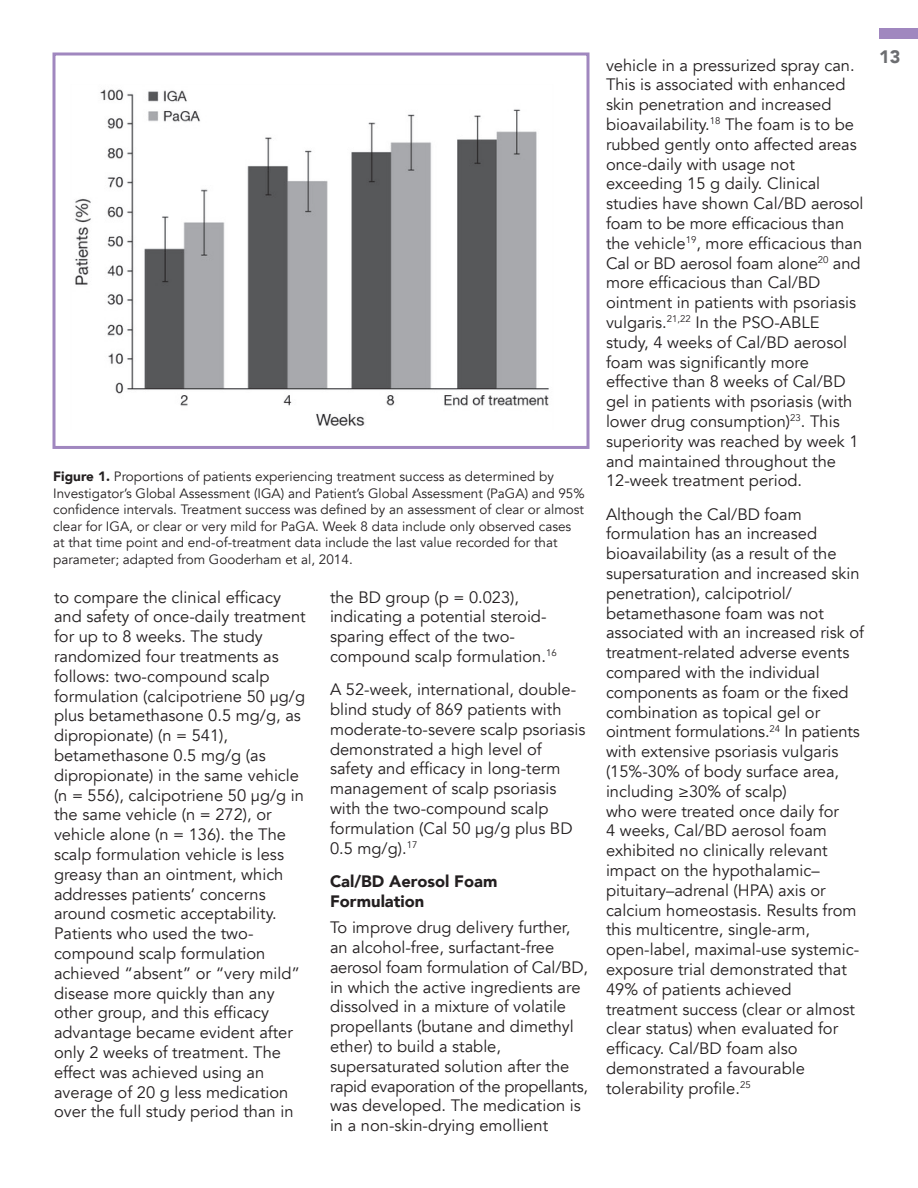
<style>
.page{position:relative;width:918px;height:1188px;background:#fff}
.page>*{position:absolute;margin:0;border:0;box-sizing:border-box;transform-origin:0 0}
.t1{font:900 18px "Avenir";color:#6c6d70}
.References{font:16.5px/19.8px "Avenir";color:#231f20}
.References-2{font:900 16.5px/19.8px "Avenir";color:#231f20}
.References-3{font:13.5px/16.5px "Avenir";color:#231f20}
.s1{font-weight:900}
</style>
<div class="page">
<div style="left:879px;top:28px;width:39px;height:11px;background:#a087bf"></div>
<img style="left:75px;top:89px;width:474px;height:337px">
<div style="left:52px;top:52px;width:538px;height:397px;border:3px solid #a087bf"></div>
<p class="References-3" style="left:53px;top:469px;width:533px"><span class="s1">Figure 1.</span> Proportions of patients experiencing treatment success as determined by Investigator’s Global Assessment (IGA) and Patient’s Global Assessment (PaGA) and 95% confidence intervals. Treatment success was defined by an assessment of clear or almost clear for IGA, or clear or very mild for PaGA. Week 8 data include only observed cases at that time point and end-of-treatment data include the last value recorded for that parameter; adapted from Gooderham et al, 2014.</p>
<p class="References" style="left:54px;top:587px;width:253px">to compare the clinical efficacy and safety of once-daily treatment for up to 8 weeks. The study randomized four treatments as follows: two-compound scalp formulation (calcipotriene 50 µg/g plus betamethasone 0.5 mg/g, as dipropionate) (n = 541), betamethasone 0.5 mg/g (as dipropionate) in the same vehicle (n = 556), calcipotriene 50 µg/g in the same vehicle (n = 272), or vehicle alone (n = 136). the The scalp formulation vehicle is less greasy than an ointment, which addresses patients’ concerns around cosmetic acceptability.<br>Patients who used the two&shy;compound scalp formulation achieved “absent” or “very mild” disease more quickly than any other group, and this efficacy advantage became evident after only 2 weeks of treatment. The effect was achieved using an average of 20 g less medication over the full study period than in</p>
<p class="References" style="left:330px;top:587px;width:228px">the BD group (p = 0.023), indicating a potential steroid&shy;sparing effect of the two&shy;compound scalp formulation.<sup>16</sup></p>
<p class="References" style="left:330px;top:680px;width:257px">A 52-week, international, double&shy;blind study of 869 patients with moderate-to-severe scalp psoriasis demonstrated a high level of safety and efficacy in long-term management of scalp psoriasis with the two-compound scalp formulation (Cal 50 µg/g plus BD<br>0.5 mg/g).<sup>17</sup></p>
<p class="References-2" style="left:330px;top:871px;width:169px">Cal/BD Aerosol Foam<br>Formulation</p>
<p class="References" style="left:330px;top:918px;width:259px">To improve drug delivery further, an alcohol-free, surfactant-free aerosol foam formulation of Cal/BD, in which the active ingredients are dissolved in a mixture of volatile propellants (butane and dimethyl ether) to build a stable, supersaturated solution after the rapid evaporation of the propellants, was developed. The medication is in a non-skin-drying emollient</p>
<p class="References" style="left:606px;top:55px;width:259px">vehicle in a pressurized spray can.<br>This is associated with enhanced skin penetration and increased bioavailability.<sup>18</sup> The foam is to be rubbed gently onto affected areas once-daily with usage not exceeding 15 g daily. Clinical studies have shown Cal/BD aerosol foam to be more efficacious than the vehicle<sup>19</sup>, more efficacious than<br>Cal or BD aerosol foam alone<sup>20</sup> and more efficacious than Cal/BD ointment in patients with psoriasis vulgaris.<sup>21,22</sup> In the PSO-ABLE study, 4 weeks of Cal/BD aerosol foam was significantly more effective than 8 weeks of Cal/BD gel in patients with psoriasis (with lower drug consumption)<sup>23</sup>. This superiority was reached by week 1 and maintained throughout the<br>12-week treatment period.</p>
<p class="References" style="left:606px;top:504px;width:260px">Although the Cal/BD foam formulation has an increased bioavailability (as a result of the supersaturation and increased skin penetration), calcipotriol/ betamethasone foam was not associated with an increased risk of treatment-related adverse events compared with the individual components as foam or the fixed combination as topical gel or ointment formulations.<sup>24</sup> In patients with extensive psoriasis vulgaris (15%-30% of body surface area, including ≥30% of scalp)<br>who were treated once daily for<br>4 weeks, Cal/BD aerosol foam exhibited no clinically relevant impact on the hypothalamic– pituitary–adrenal (HPA) axis or calcium homeostasis. Results from this multicentre, single-arm, open-label, maximal-use systemic&shy;exposure trial demonstrated that<br>49% of patients achieved treatment success (clear or almost clear status) when evaluated for efficacy. Cal/BD foam also demonstrated a favourable tolerability profile.<sup>25</sup></p>
<p class="t1" style="left:879px;top:42px;width:23px">13</p>
</div>
